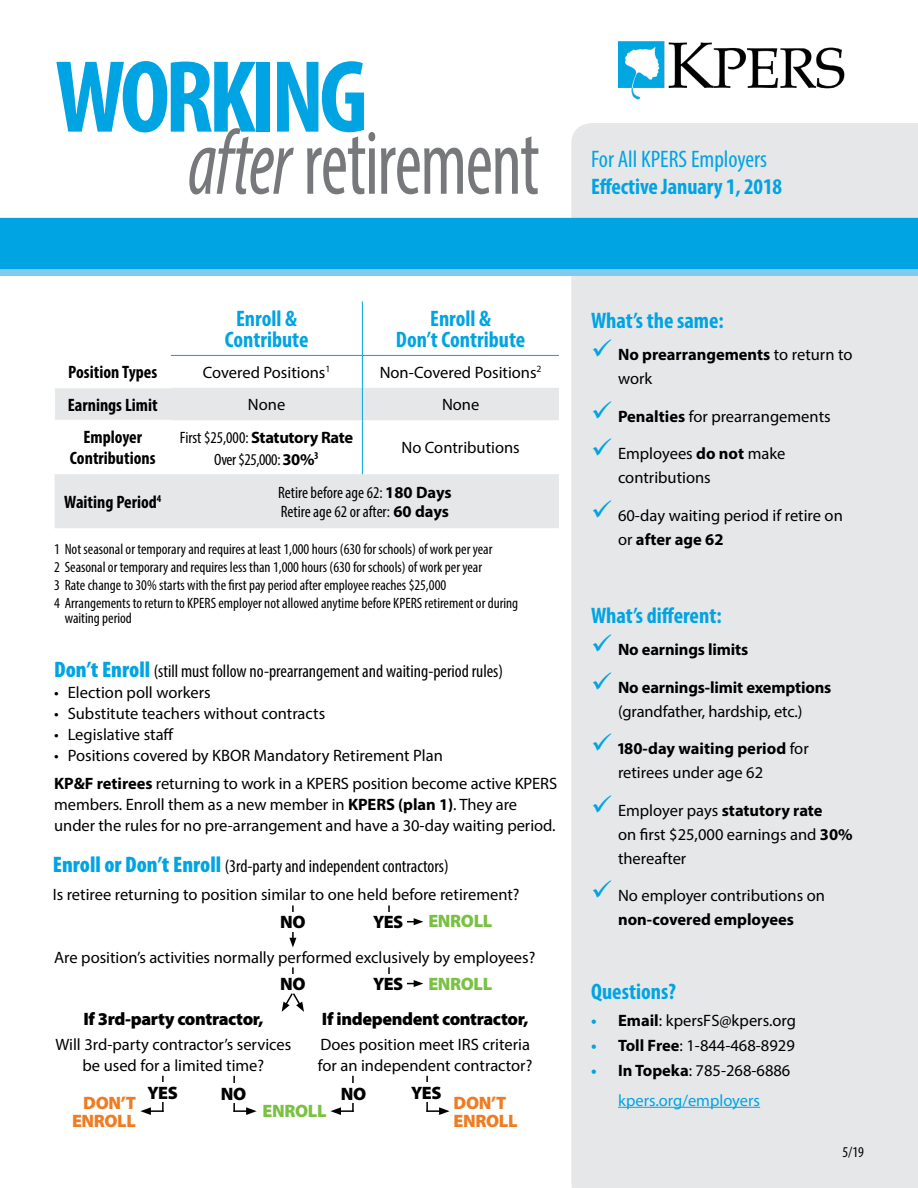
<style>
.page{position:relative;width:918px;height:1188px;background:#fff}
.page>*{position:absolute;margin:0;border:0;box-sizing:border-box;transform-origin:0 0}
.t1{font:700 condensed 103.5px "Myriad Pro";letter-spacing:-.05em;color:#00a4e3}
.t2{font:condensed 93.75px "Myriad Pro";letter-spacing:-.02em;color:#77787b;scale:.8 1}
.t3{font:condensed 24px "Myriad Pro";color:#00a4e3}
.t4{font:700 condensed 22.5px/21px "Myriad Pro";color:#00a4e3;text-align:center}
.t5{font:condensed 18px "Myriad Pro";color:#000}
.t6{font:900 18px "Myriad Pro";letter-spacing:-.02em;color:#000}
.t7{font:700 condensed 18px/21px "Myriad Pro";color:#000;text-align:center}
.t8{font:900 18px/18px "Myriad Pro";letter-spacing:-.02em;color:#ef7c22;text-align:right}
.t9{font:900 18px "Myriad Pro";letter-spacing:-.02em;color:#7ac143}
.t10{font:16.5px/24px "Myriad Pro";color:#000}
.t11{font:700 16.5px/24px "Myriad Pro";letter-spacing:-.01em;color:#000}
.t12{font:condensed 16.5px/21.6px "Myriad Pro";color:#000;text-align:center}
.t13{font:16.5px/30px "Myriad Pro";color:#00a4e3;text-align:center}
.t14{font:condensed 15px/18px "Myriad Pro";color:#000}
.s1{font-style:italic}
.s2{font-weight:700;font-stretch:normal}
.s3{font-weight:900;font-size:22.5px;color:#00a4e3}
.s4{font-weight:700}
.s5{font-weight:400}
.s6{font-weight:700;color:#00a4e3}
.s7{font-weight:700;color:#000}
.s8{color:#000}
</style>
<div class="page">
<svg style="left:55px;top:388px;width:504px;height:140px;fill:#e6e7e8"></svg>
<hr style="left:362px;top:301px;width:1px;height:54px;background:#00a4e3">
<hr style="left:171px;top:355px;width:191px;height:1px;background:#00a4e3">
<hr style="left:362px;top:355px;width:197px;height:1px;background:#00a4e3">
<hr style="left:362px;top:356px;width:1px;height:32px;background:#00a4e3">
<hr style="left:362px;top:388px;width:1px;height:32px;background:#00a4e3">
<hr style="left:362px;top:420px;width:1px;height:54px;background:#00a4e3">
<hr style="left:54px;top:420px;width:117px;height:1px;background:#fff">
<hr style="left:352px;top:1076px;width:2px;height:36px;background:#000">
<svg style="left:330px;top:1107px;width:24px;height:8px"></svg>
<hr style="left:233px;top:1076px;width:2px;height:36px;background:#000">
<svg style="left:233px;top:1107px;width:24px;height:8px"></svg>
<hr style="left:162px;top:1076px;width:2px;height:36px;background:#000">
<svg style="left:140px;top:1107px;width:24px;height:8px"></svg>
<div style="left:571px;top:123px;width:347px;height:1065px;background:#e6e7e8"></div>
<div style="left:0;top:269px;width:918px;height:7px;background:#82c9ef"></div>
<div style="left:0;top:218px;width:918px;height:51px;background:#00a4e3"></div>
<hr style="left:618px;top:1107px;width:142px;height:1px;background:#00a4e3">
<img style="left:619px;top:41px;width:226px;height:59px">
<hr style="left:292px;top:905px;width:2px;height:35px;background:#000">
<svg style="left:289px;top:938px;width:7px;height:9px"></svg>
<div style="left:274px;top:912px;width:38px;height:19px;background:#fff"></div>
<svg style="left:292px;top:967px;width:2px;height:7px"></svg>
<div style="left:215px;top:1083px;width:37px;height:20px;background:#fff"></div>
<div style="left:335px;top:1083px;width:38px;height:20px;background:#fff"></div>
<div style="left:144px;top:1082px;width:38px;height:20px;background:#fff"></div>
<svg style="left:388px;top:967px;width:35px;height:20px"></svg>
<div style="left:369px;top:974px;width:38px;height:19px;background:#fff"></div>
<hr style="left:426px;top:1076px;width:2px;height:36px;background:#000">
<svg style="left:426px;top:1107px;width:24px;height:8px"></svg>
<div style="left:407px;top:1082px;width:38px;height:20px;background:#fff"></div>
<svg style="left:388px;top:905px;width:35px;height:20px"></svg>
<div style="left:369px;top:912px;width:38px;height:19px;background:#fff"></div>
<svg style="left:282px;top:993px;width:22px;height:19px"></svg>
<svg style="left:593px;top:339px;width:18px;height:18px"></svg>
<svg style="left:593px;top:401px;width:18px;height:17px"></svg>
<svg style="left:593px;top:438px;width:18px;height:18px"></svg>
<svg style="left:593px;top:500px;width:18px;height:17px"></svg>
<svg style="left:593px;top:634px;width:18px;height:18px"></svg>
<svg style="left:593px;top:672px;width:18px;height:17px"></svg>
<svg style="left:593px;top:733px;width:18px;height:18px"></svg>
<svg style="left:593px;top:795px;width:18px;height:17px"></svg>
<svg style="left:593px;top:880px;width:18px;height:18px"></svg>
<h1 class="t1" style="left:55px;top:32px;width:315px">WORKING</h1>
<h2 class="t2" style="left:188px;top:106px;width:441px"><span class="s1">after</span> retirement</h2>
<h3 class="t3" style="left:591px;top:144px;width:178px">For All KPERS Employers</h3>
<h3 class="t4" style="left:591px;top:175px;width:193px">Effective January 1, 2018</h3>
<h3 class="t4" style="left:225px;top:308px;width:85px">Enroll &amp;<br>Contribute</h3>
<h3 class="t4" style="left:396px;top:308px;width:131px">Enroll &amp;<br>Don’t Contribute</h3>
<p class="t7" style="left:68px;top:362px;width:90px">Position Types</p>
<p class="t10" style="left:203px;top:360px;width:129px">Covered Positions<sup>1</sup></p>
<p class="t10" style="left:380px;top:360px;width:163px">Non-Covered Positions<sup>2</sup></p>
<p class="t7" style="left:68px;top:394px;width:91px">Earnings Limit</p>
<p class="t10" style="left:248px;top:392px;width:39px">None</p>
<p class="t10" style="left:442px;top:392px;width:39px">None</p>
<p class="t7" style="left:70px;top:427px;width:87px">Employer<br>Contributions</p>
<p class="t12" style="left:180px;top:427px;width:175px">First $25,000: <span class="s2">Statutory Rate<br></span>Over $25,000: <span class="s2">30%</span><sup>3</sup></p>
<p class="t10" style="left:402px;top:436px;width:120px">No Contributions</p>
<p class="t7" style="left:64px;top:491px;width:99px">Waiting Period<sup>4</sup></p>
<p class="t12" style="left:278px;top:482px;width:175px;line-height:19.5px;text-align:left">Retire before age 62: <span class="s2">180 Days<br></span>Retire age 62 or after: <span class="s2">60 days</span></p>
<p class="t14" style="left:54px;top:540px;width:466px">1 Not seasonal or temporary and requires at least 1,000 hours (630 for schools) of work per year<br>2 Seasonal or temporary and requires less than 1,000 hours (630 for schools) of work per year<br>3 Rate change to 30% starts with the first pay period after employee reaches $25,000<br>4 Arrangements to return to KPERS employer not allowed anytime before KPERS retirement or during</p>
<p class="t14" style="left:65px;top:609px;width:69px">waiting period</p>
<p class="t5" style="left:54px;top:660px;width:450px"><span class="s3">Don’t Enroll</span> (still must follow no-prearrangement and waiting-period rules)</p>
<p class="t10" style="left:54px;top:680px;width:158px">• Election poll workers</p>
<p class="t10" style="left:54px;top:701px;width:272px">• Substitute teachers without contracts</p>
<p class="t10" style="left:54px;top:722px;width:121px">• Legislative staff</p>
<p class="t10" style="left:54px;top:741px;width:505px;line-height:27.8px">• Positions covered by KBOR Mandatory Retirement Plan<br><span class="s4">KP&amp;F retirees</span> returning to work in a KPERS position become active KPERS</p>
<p class="t10" style="left:54px;top:793px;width:503px;line-height:21px">members. Enroll them as a new member in <span class="s4">KPERS (plan 1)</span>. They are under the rules for no pre-arrangement and have a 30-day waiting period.</p>
<p class="t5" style="left:53px;top:856px;width:398px"><span class="s3">Enroll or Don’t Enroll</span> (3rd-party and independent contractors)</p>
<p class="t10" style="left:53px;top:882px;width:468px">Is retiree returning to position similar to one held before retirement?</p>
<p class="t6" style="left:280px;top:910px;width:27px">NO</p>
<p class="t6" style="left:373px;top:910px;width:32px">YES</p>
<p class="t9" style="left:428px;top:909px;width:65px">ENROLL</p>
<p class="t10" style="left:54px;top:945px;width:483px">Are position’s activities normally performed exclusively by employees?</p>
<p class="t6" style="left:280px;top:972px;width:27px">NO</p>
<p class="t6" style="left:373px;top:972px;width:32px">YES</p>
<p class="t9" style="left:428px;top:972px;width:65px">ENROLL</p>
<p class="t6" style="left:83px;top:1007px;width:182px">If 3rd-party contractor,</p>
<p class="t6" style="left:322px;top:1007px;width:208px">If independent contractor,</p>
<p class="t10" style="left:56px;top:1033px;width:237px;line-height:21px;text-align:center">Will 3rd-party contractor’s services be used for a limited time?</p>
<p class="t10" style="left:318px;top:1033px;width:216px;line-height:21px">Does position meet IRS criteria for an independent contractor?</p>
<p class="t6" style="left:221px;top:1082px;width:27px">NO</p>
<p class="t9" style="left:263px;top:1099px;width:65px">ENROLL</p>
<p class="t6" style="left:148px;top:1081px;width:32px">YES</p>
<p class="t6" style="left:341px;top:1082px;width:27px">NO</p>
<p class="t6" style="left:411px;top:1081px;width:32px">YES</p>
<p class="t8" style="left:72px;top:1093px;width:65px">DON’T<br>ENROLL</p>
<p class="t8" style="left:454px;top:1093px;width:65px;text-align:left">DON’T<br>ENROLL</p>
<h3 class="t4" style="left:591px;top:309px;width:134px">What’s the same:</h3>
<p class="t11" style="left:618px;top:342px;width:236px">No prearrangements <span class="s5">to return to work</span></p>
<p class="t10" style="left:618px;top:404px;width:214px"><span class="s4">Penalties</span> for prearrangements</p>
<p class="t10" style="left:618px;top:441px;width:169px">Employees <span class="s4">do not</span> make contributions</p>
<p class="t10" style="left:618px;top:503px;width:226px">60-day waiting period if retire on or <span class="s4">after age 62</span></p>
<h3 class="t4" style="left:591px;top:604px;width:132px">What’s different:</h3>
<p class="t11" style="left:618px;top:637px;width:132px">No earnings limits</p>
<p class="t11" style="left:618px;top:675px;width:215px">No earnings-limit exemptions</p>
<p class="t10" style="left:618px;top:699px;width:186px">(grandfather, hardship, etc.)</p>
<p class="t10" style="left:618px;top:736px;width:192px"><span class="s4">180-day waiting period</span> for retirees under age 62</p>
<p class="t10" style="left:618px;top:798px;width:236px">Employer pays <span class="s4">statutory rate<br></span>on first $25,000 earnings and <span class="s4">30% </span>thereafter</p>
<p class="t10" style="left:618px;top:883px;width:208px">No employer contributions on</p>
<p class="t11" style="left:618px;top:907px;width:177px">non-covered employees</p>
<h3 class="t4" style="left:591px;top:981px;width:86px">Questions?</h3>
<p class="t10" style="left:591px;top:1008px;width:206px"><span class="s6">•</span> <span class="s4">Email</span>: kpersFS@kpers.org</p>
<p class="t10" style="left:591px;top:1033px;width:205px"><span class="s6">•</span> <span class="s4">Toll Free</span>: 1-844-468-8929</p>
<p class="t13" style="left:591px;top:1055px;width:201px"><span class="s4">•</span> <span class="s7">In Topeka</span><span class="s8">: 785-268-6886 </span>kpers.org/employers</p>
<p class="t14" style="left:842px;top:1142px;width:23px">5/19</p>
</div>
